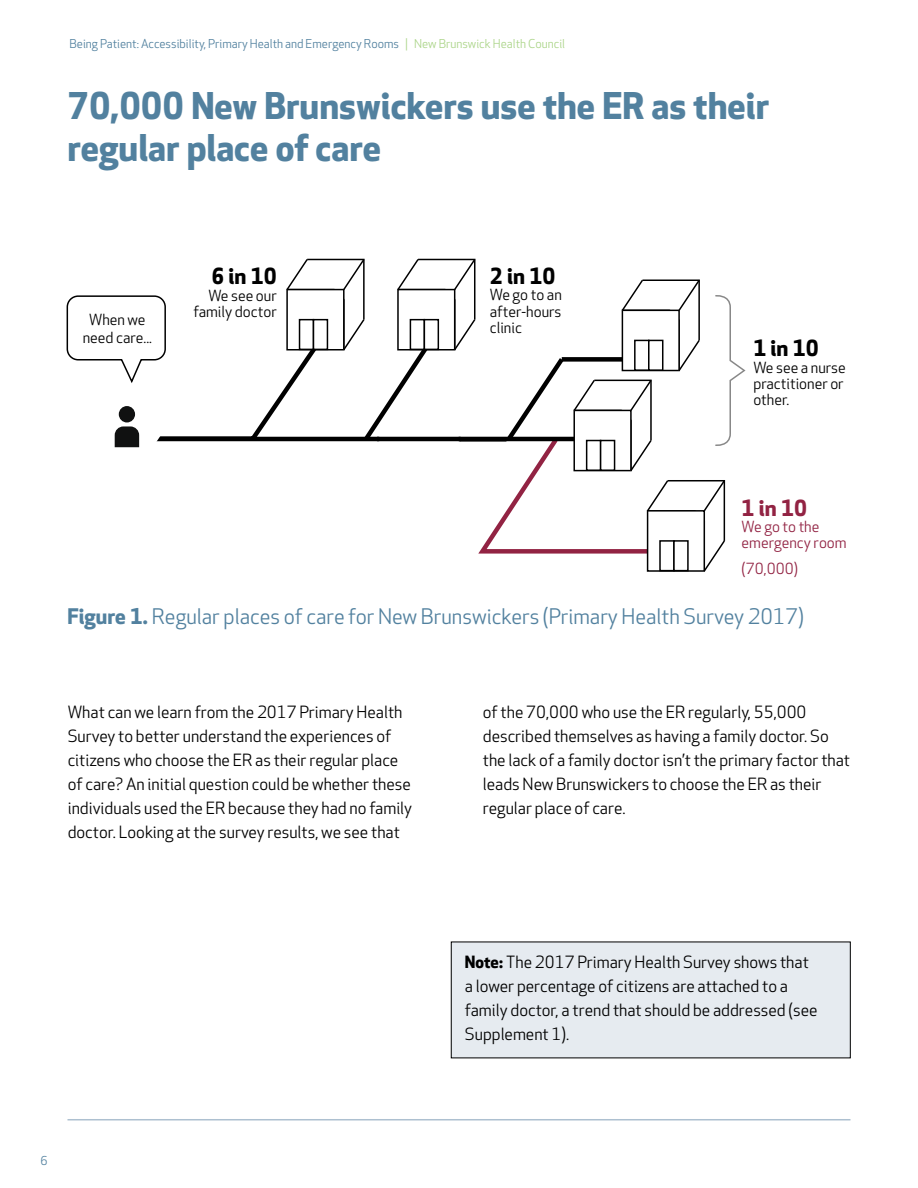
<style>
.page{position:relative;width:918px;height:1188px;background:#fff}
.page>*{position:absolute;margin:0;border:0;box-sizing:border-box;transform-origin:0 0}
.t1{font:700 36px/42px "Apex New";color:#52819f}
.t2{font:700 21.6px "Apex New";color:#000}
.t3{font:700 21.6px "Apex New";color:#922343}
.t4{font:21px "Apex New";color:#52819f}
.t5{font:16.5px/24px "Apex New";color:#000}
.t6{font:15px/16.4px "Apex New";color:#000;text-align:right}
.t7{font:15px/16.4px "Apex New";color:#922343}
.t8{font:12px "Apex New";color:#52819f}
.s1{color:#acd58a}
.s2{font-weight:700}
</style>
<div class="page">
<hr style="left:68px;top:1119px;width:782px;height:1px;background:#adc0d0">
<div style="left:451px;top:942px;width:399px;height:116px;background:#e6ebf0"></div>
<svg style="left:66px;top:258px;width:680px;height:314px"></svg>
<p class="t8" style="left:70px;top:37px;width:497px">Being Patient: Accessibility, Primary Health and Emergency Rooms <span class="s1">| New Brunswick Health Council</span></p>
<h1 class="t1" style="left:68px;top:86px;width:703px">70,000 New Brunswickers use the ER as their regular place of care</h1>
<p class="t6" style="left:83px;top:312px;width:71px;line-height:18px;text-align:center">When we need care...</p>
<h2 class="t2" style="left:211px;top:264px;width:67px">6 in 10</h2>
<p class="t6" style="left:193px;top:288px;width:85px">We see our family doctor</p>
<h2 class="t2" style="left:490px;top:264px;width:67px">2 in 10</h2>
<p class="t6" style="left:490px;top:287px;width:73px;text-align:justify">We go to an after-hours clinic</p>
<h2 class="t2" style="left:753px;top:336px;width:67px">1 in 10</h2>
<p class="t6" style="left:753px;top:360px;width:94px;text-align:left">We see a nurse practitioner or other.</p>
<h2 class="t3" style="left:742px;top:495px;width:67px">1 in 10</h2>
<p class="t7" style="left:742px;top:519px;width:107px">We go to the emergency room</p>
<p class="t7" style="left:742px;top:561px;width:58px">(70,000)</p>
<p class="t4" style="left:68px;top:604px;width:738px"><span class="s2">Figure 1.</span> Regular places of care for New Brunswickers (Primary Health Survey 2017)</p>
<p class="t5" style="left:68px;top:701px;width:346px">What can we learn from the 2017 Primary Health Survey to better understand the experiences of citizens who choose the ER as their regular place of care? An initial question could be whether these individuals used the ER because they had no family doctor. Looking at the survey results, we see that</p>
<p class="t5" style="left:483px;top:701px;width:369px">of the 70,000 who use the ER regularly, 55,000 described themselves as having a family doctor. So the lack of a family doctor isn’t the primary factor that leads New Brunswickers to choose the ER as their regular place of care.</p>
<p class="t8" style="left:40px;top:1154px;width:9px">6</p>
<p class="t5" style="left:465px;top:951px;width:354px"><span class="s2">Note:</span> The 2017 Primary Health Survey shows that a lower percentage of citizens are attached to a family doctor, a trend that should be addressed (see Supplement 1).</p>
</div>
